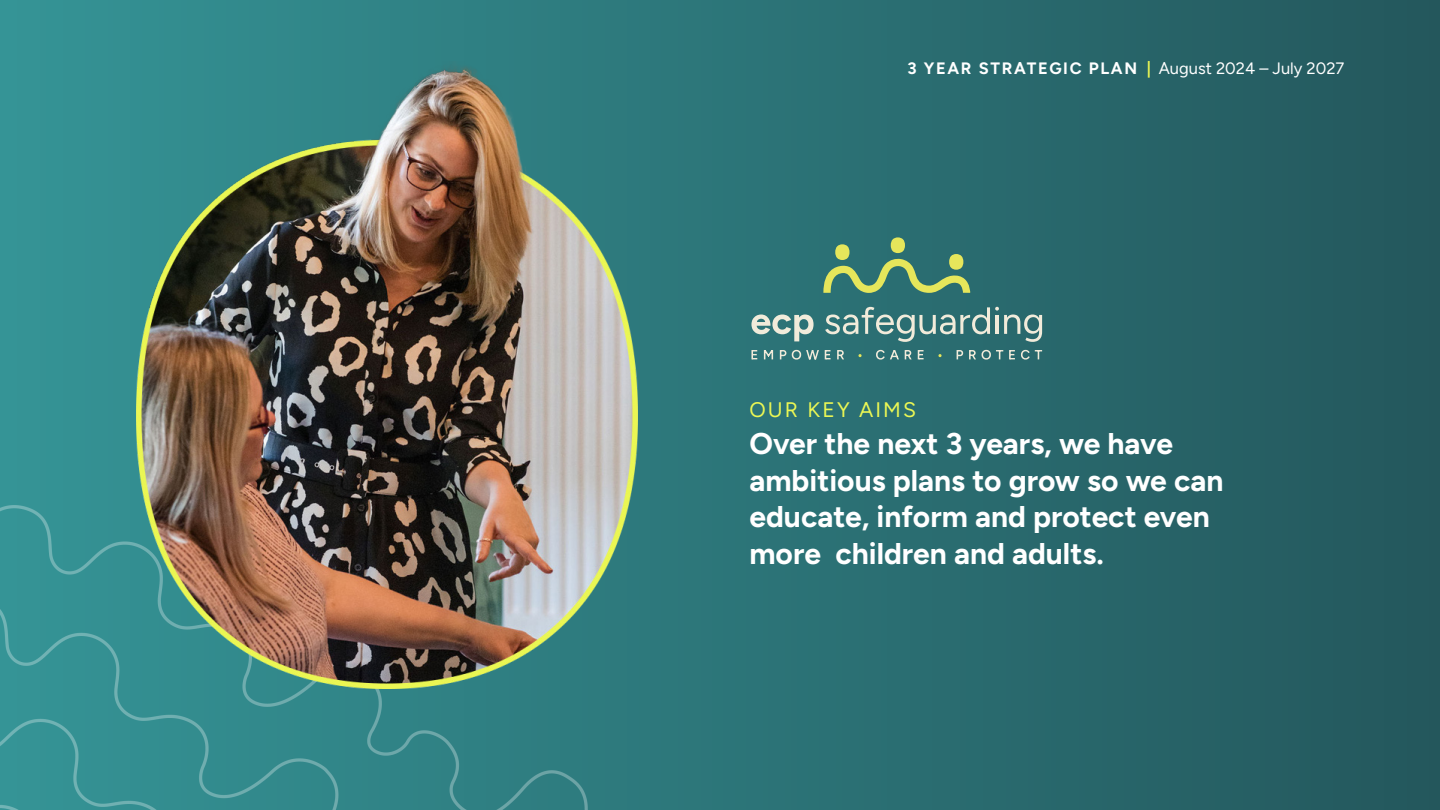
<style>
.page{position:relative;width:1440px;height:810px;background:#fff}
.page>*{position:absolute;margin:0;border:0;box-sizing:border-box;transform-origin:0 0}
.t1{font:700 30px/36.8px "Figtree";color:#fff}
.t2{font:21.08px "Figtree";letter-spacing:.1em;color:#ebf754}
.t3{font:16.5px "Figtree";color:#fff}
.s1{font-weight:700}
.s2{font-weight:700;color:#ebf754}
</style>
<div class="page">
<div style="left:0;top:0;width:1440px;height:810px;background:linear-gradient(to right,#359496,#24575c)"></div>
<svg style="left:751px;top:315px;width:63px;height:26px;background:#82a7a2"></svg>
<svg style="left:825px;top:307px;width:217px;height:35px;background:#598a89"></svg>
<svg style="left:751px;top:350px;width:6px;height:9px"></svg>
<svg style="left:764px;top:350px;width:9px;height:9px"></svg>
<svg style="left:780px;top:350px;width:6px;height:9px"></svg>
<svg style="left:792px;top:350px;width:27px;height:10px"></svg>
<svg style="left:825px;top:350px;width:6px;height:9px"></svg>
<svg style="left:837px;top:350px;width:7px;height:9px"></svg>
<svg style="left:876px;top:350px;width:23px;height:10px"></svg>
<svg style="left:905px;top:350px;width:7px;height:9px"></svg>
<svg style="left:918px;top:350px;width:6px;height:9px"></svg>
<svg style="left:938px;top:354px;width:4px;height:3px"></svg>
<svg style="left:957px;top:350px;width:6px;height:9px"></svg>
<svg style="left:969px;top:350px;width:7px;height:9px"></svg>
<svg style="left:982px;top:350px;width:21px;height:10px"></svg>
<svg style="left:1009px;top:350px;width:6px;height:9px"></svg>
<svg style="left:1021px;top:350px;width:21px;height:10px"></svg>
<svg style="left:823px;top:237px;width:147px;height:56px;background:#588b6c"></svg>
<img style="left:0;top:506px;width:588px;height:304px">
<img style="left:101px;top:61px;width:573px;height:628px">
<p class="t3" style="left:907px;top:59px;width:439px"><span class="s1">3 YEAR STRATEGIC PLAN</span> <span class="s2">|</span> August 2024 – July 2027</p>
<p class="t2" style="left:749px;top:398px;width:168px">OUR KEY AIMS</p>
<p class="t1" style="left:749px;top:425px;width:475px">Over the next 3 years, we have ambitious plans to grow so we can educate, inform and protect even more children and adults.</p>
</div>
